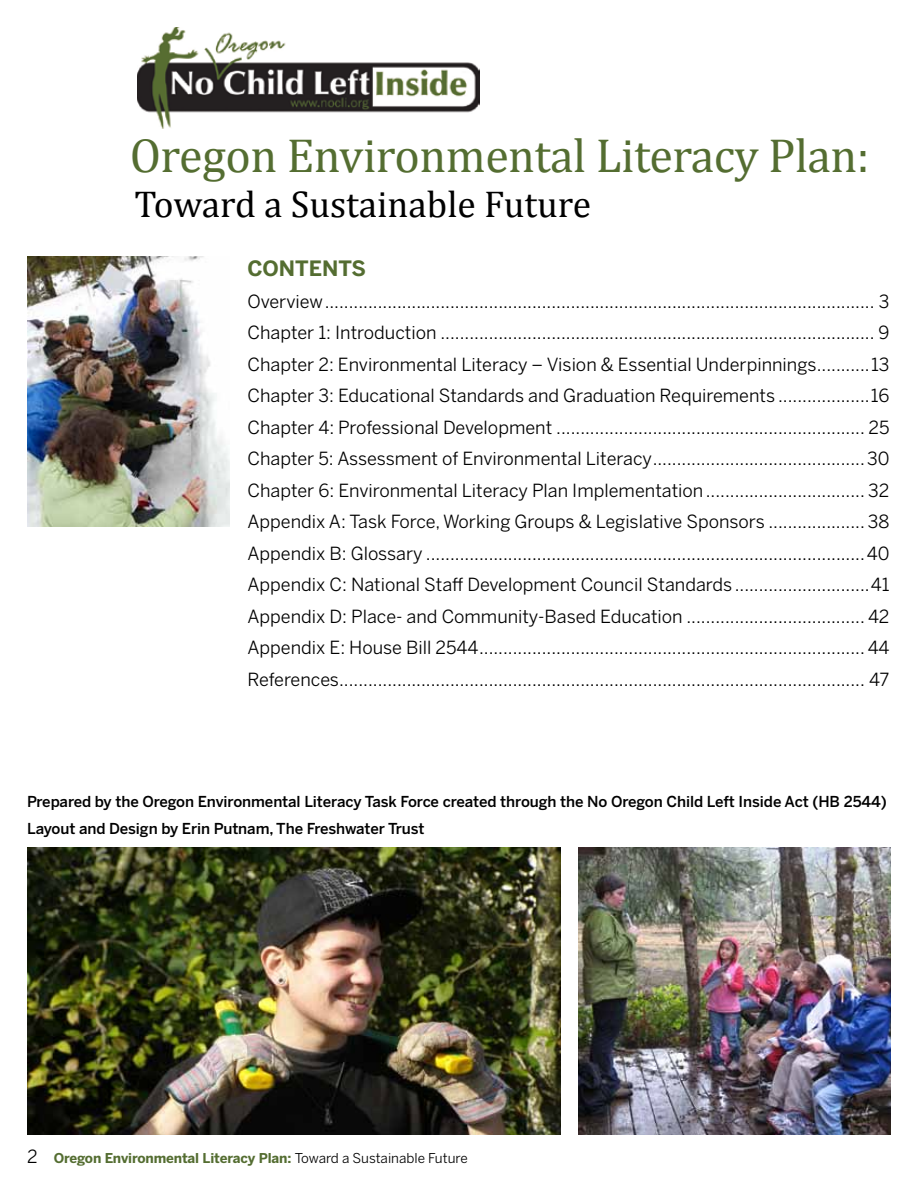
<style>
.page{position:relative;width:918px;height:1188px;background:#fff}
.page>*{position:absolute;margin:0;border:0;box-sizing:border-box;transform-origin:0 0}
.t1{font:48px "Cambria";letter-spacing:-.01em;color:#546d31}
.t2{font:37.5px "Cambria";color:#000}
.t3{font:700 21px "Benton Sans";color:#546d31}
.t4{font:18px/31.5px "Benton Sans";color:#000;text-align:justify}
.t5{font:500 15px/27px "Benton Sans";letter-spacing:-.005em;color:#000}
.t6{font:700 13.5px "Benton Sans";letter-spacing:-.01em;color:#546d31}
.s1{font-weight:400;font-size:18px;color:#000}
.s2{font-weight:400;color:#000}
</style>
<div class="page">
<img style="left:137px;top:27px;width:342px;height:102px">
<img style="left:27px;top:848px;width:533px;height:287px">
<img style="left:578px;top:848px;width:313px;height:287px">
<img style="left:27px;top:256px;width:203px;height:270px">
<h1 class="t1" style="left:130px;top:127px;width:741px">Oregon Environmental Literacy Plan:</h1>
<h2 class="t2" style="left:135px;top:182px;width:458px">Toward a Sustainable Future</h2>
<p class="t3" style="left:248px;top:256px;width:120px">Contents</p>
<p class="t4" style="left:247px;top:285px;width:644px">Overview.................................................................................................................. 3<br>Chapter 1: Introduction .......................................................................................... 9<br>Chapter 2: Environmental Literacy – Vision &amp; Essential Underpinnings...........13<br>Chapter 3: Educational Standards and Graduation Requirements ...................16<br>Chapter 4: Professional Development ................................................................ 25<br>Chapter 5: Assessment of Environmental Literacy............................................ 30<br>Chapter 6: Environmental Literacy Plan Implementation................................. 32<br>Appendix A: Task Force, Working Groups &amp; Legislative Sponsors .................... 38<br>Appendix B: Glossary ...........................................................................................40<br>Appendix C: National Staff Development Council Standards ............................41<br>Appendix D: Place- and Community-Based Education ..................................... 42<br>Appendix E: House Bill 2544................................................................................ 44<br>References............................................................................................................. 47</p>
<p class="t5" style="left:27px;top:788px;width:861px">Prepared by the Oregon Environmental Literacy Task Force created through the No Oregon Child Left Inside Act (HB 2544)<br>Layout and Design by Erin Putnam, The Freshwater Trust</p>
<p class="t6" style="left:27px;top:1150px;width:442px"><span class="s1">2</span> Oregon Environmental Literacy Plan: <span class="s2">Toward a Sustainable Future</span></p>
</div>
